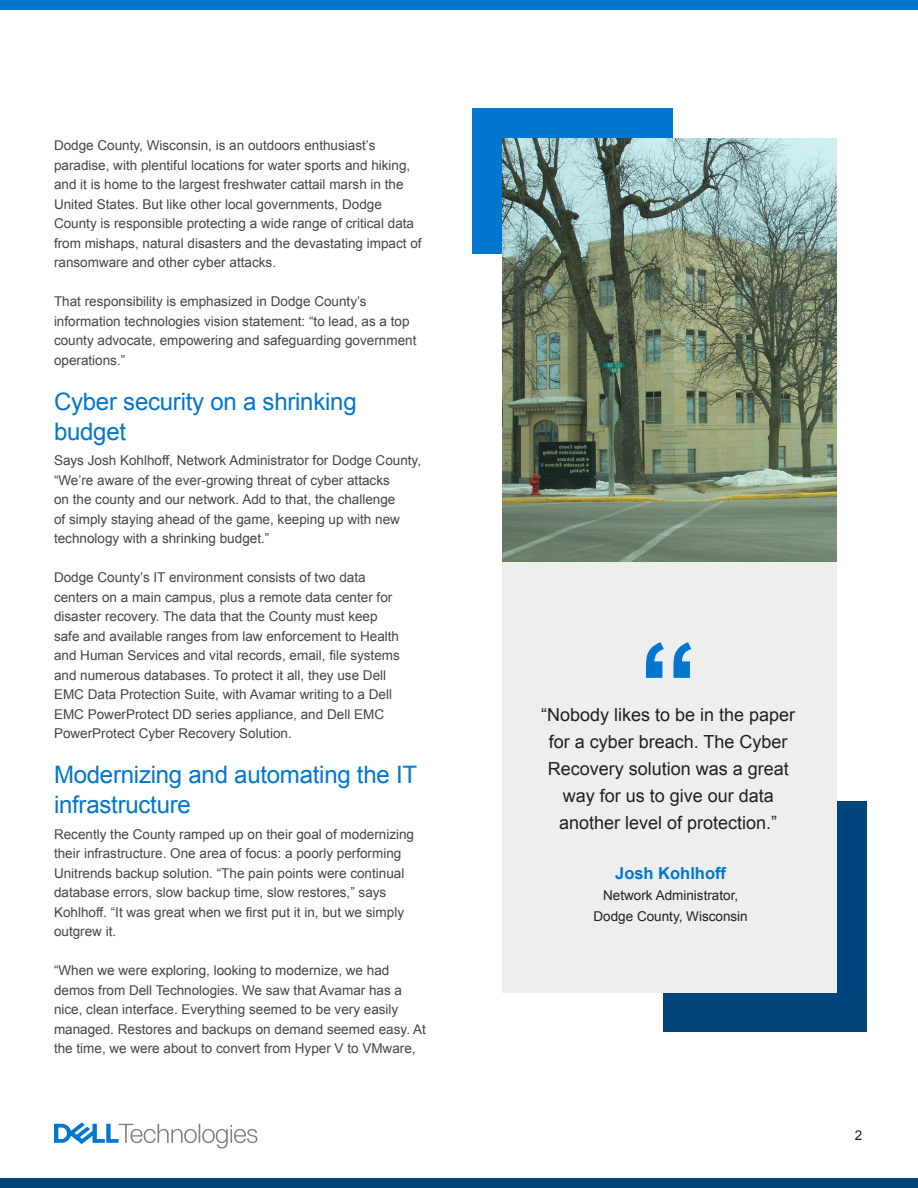
<style>
.page{position:relative;width:918px;height:1188px;background:#fff}
.page>*{position:absolute;margin:0;border:0;box-sizing:border-box;transform-origin:0 0}
.t1{font:700 120px "Arial";color:#0076ce}
.paragraph_header{font:24px/30px "Arial";letter-spacing:-.01em;color:#0076ce}
.t2{font:18px/27px "Arial";color:#231f20;text-align:center}
.t3{font:700 16.5px "Arial";color:#0076ce}
.body{font:13.5px/19.5px "Arial";color:#444}
.t4{font:13.5px "Arial";color:#231f20}
</style>
<div class="page">
<div style="left:663px;top:801px;width:204px;height:231px;background:#00447c"></div>
<div style="left:502px;top:555px;width:335px;height:438px;background:#eee"></div>
<div style="left:0;top:1178px;width:918px;height:10px;background:#00447c"></div>
<div style="left:0;top:0;width:918px;height:10px;background:#0076ce"></div>
<svg style="left:54px;top:1122px;width:203px;height:27px"></svg>
<div style="left:472px;top:108px;width:201px;height:145px;background:#0076ce"></div>
<img style="left:502px;top:138px;width:335px;height:423px">
<p class="body" style="left:54px;top:136px;width:369px">Dodge County, Wisconsin, is an outdoors enthusiast’s paradise, with plentiful locations for water sports and hiking, and it is home to the largest freshwater cattail marsh in the United States. But like other local governments, Dodge County is responsible protecting a wide range of critical data from mishaps, natural disasters and the devastating impact of ransomware and other cyber attacks.</p>
<p class="body" style="left:54px;top:292px;width:364px">That responsibility is emphasized in Dodge County’s information technologies vision statement: “to lead, as a top county advocate, empowering and safeguarding government operations.”</p>
<p class="paragraph_header" style="left:54px;top:387px;width:304px">Cyber security on a shrinking budget</p>
<p class="body" style="left:54px;top:451px;width:369px">Says Josh Kohlhoff, Network Administrator for Dodge County, “We’re aware of the ever-growing threat of cyber attacks<br>on the county and our network. Add to that, the challenge<br>of simply staying ahead of the game, keeping up with new technology with a shrinking budget.”</p>
<p class="body" style="left:54px;top:568px;width:347px">Dodge County’s IT environment consists of two data centers on a main campus, plus a remote data center for disaster recovery. The data that the County must keep safe and available ranges from law enforcement to Health and Human Services and vital records, email, file systems and numerous databases. To protect it all, they use Dell EMC Data Protection Suite, with Avamar writing to a Dell EMC PowerProtect DD series appliance, and Dell EMC PowerProtect Cyber Recovery Solution.</p>
<p class="paragraph_header" style="left:54px;top:760px;width:365px">Modernizing and automating the IT infrastructure</p>
<p class="body" style="left:54px;top:824px;width:362px">Recently the County ramped up on their goal of modernizing their infrastructure. One area of focus: a poorly performing Unitrends backup solution. “The pain points were continual database errors, slow backup time, slow restores,” says Kohlhoff. “It was great when we first put it in, but we simply outgrew it.</p>
<p class="body" style="left:54px;top:961px;width:373px">“When we were exploring, looking to modernize, we had demos from Dell Technologies. We saw that Avamar has a nice, clean interface. Everything seemed to be very easily managed. Restores and backups on demand seemed easy. At the time, we were about to convert from Hyper V to VMware,</p>
<p class="t1" style="left:638px;top:607px;width:61px">“</p>
<p class="t2" style="left:541px;top:702px;width:256px">“Nobody likes to be in the paper for a cyber breach. The Cyber<br>Recovery solution was a great way for us to give our data another level of protection.”</p>
<p class="t3" style="left:615px;top:862px;width:112px">Josh Kohlhoff</p>
<p class="t4" style="left:603px;top:886px;width:137px">Network Administrator,</p>
<p class="t4" style="left:594px;top:907px;width:156px">Dodge County, Wisconsin</p>
<p class="t4" style="left:855px;top:1127px;width:9px">2</p>
</div>
